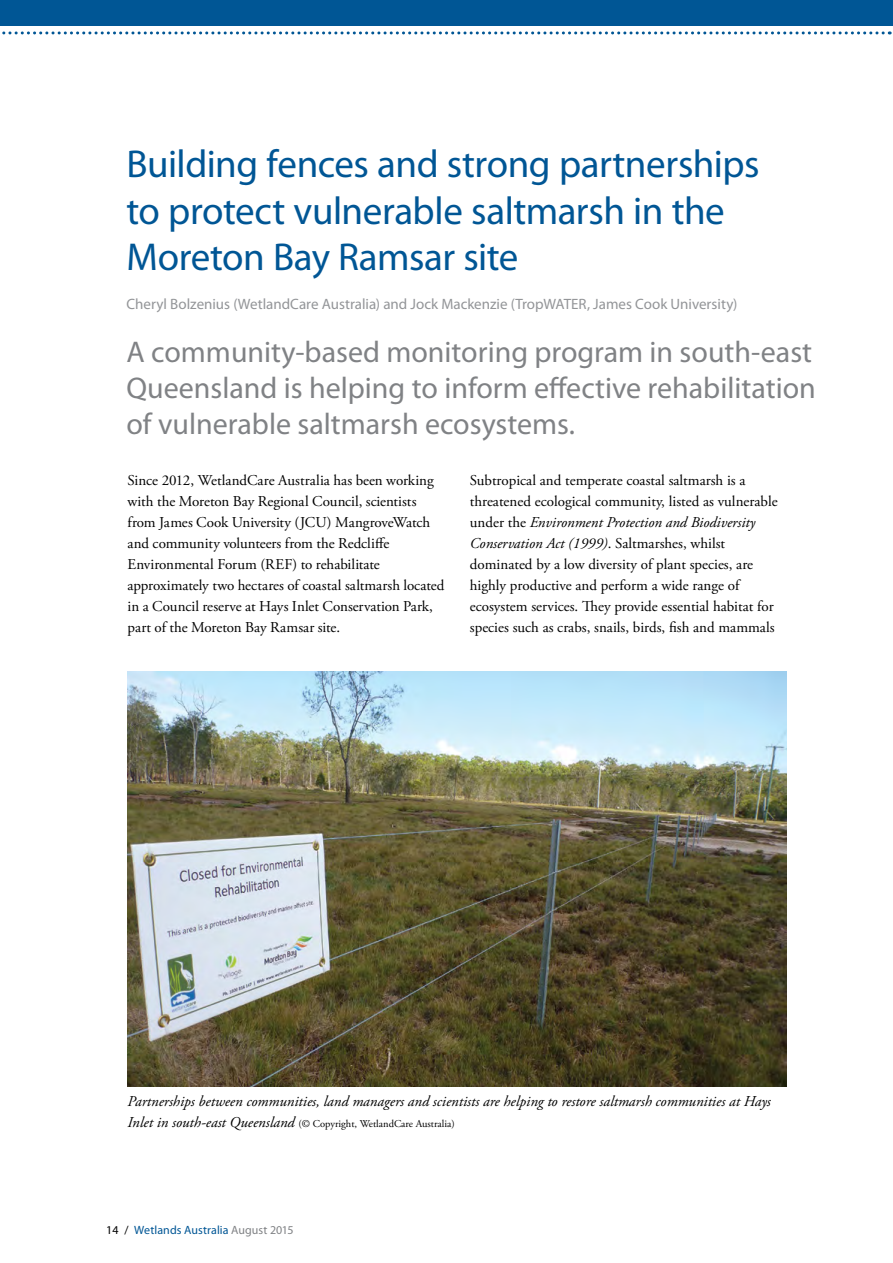
<style>
.page{position:relative;width:893px;height:1263px;background:#fff}
.page>*{position:absolute;margin:0;border:0;box-sizing:border-box;transform-origin:0 0}
._01__HEADING_1{font:39px/46.5px "Myriad Pro";letter-spacing:-.015em;color:#005695}
.INTRO_PARA{font:30px/36px "Myriad Pro";color:#808285}
._05__BODY_TEXT{font:15px/21px "Adobe Garamond Pro";color:#000}
.t1{font:italic 15px "Adobe Garamond Pro";color:#000}
.AUTHOR{font:15px "Myriad Pro";color:#939598}
.t2{font:12px "Myriad Pro";letter-spacing:.005em;color:#005695}
.t3{font:10.5px "Adobe Garamond Pro";color:#000}
.s1{font-style:italic}
.s2{font-style:italic;font-size:15px}
.s3{color:#000}
.s4{color:#808285}
</style>
<div class="page">
<svg style="left:2px;top:31px;width:881px;height:3px"></svg>
<div style="left:0;top:0;width:893px;height:26px;background:#005695"></div>
<img style="left:128px;top:672px;width:659px;height:414px">
<p class="_01__HEADING_1" style="left:126px;top:140px;width:634px">Building fences and strong partnerships to protect vulnerable saltmarsh in the<br>Moreton Bay Ramsar site</p>
<p class="AUTHOR" style="left:126px;top:295px;width:612px">Cheryl Bolzenius (WetlandCare Australia) and Jock Mackenzie (TropWATER, James Cook University)</p>
<p class="INTRO_PARA" style="left:126px;top:334px;width:691px">A community-based monitoring program in south-east<br>Queensland is helping to inform effective rehabilitation of vulnerable saltmarsh ecosystems.</p>
<p class="_05__BODY_TEXT" style="left:128px;top:470px;width:318px">Since 2012, WetlandCare Australia has been working with the Moreton Bay Regional Council, scientists from James Cook University (JCU) MangroveWatch and community volunteers from the Redcliffe Environmental Forum (REF) to rehabilitate approximately two hectares of coastal saltmarsh located in a Council reserve at Hays Inlet Conservation Park, part of the Moreton Bay Ramsar site.</p>
<p class="_05__BODY_TEXT" style="left:470px;top:470px;width:309px">Subtropical and temperate coastal saltmarsh is a threatened ecological community, listed as vulnerable under the <span class="s1">Environment Protection and Biodiversity Conservation Act (1999)</span>. Saltmarshes, whilst dominated by a low diversity of plant species, are highly productive and perform a wide range of ecosystem services. They provide essential habitat for species such as crabs, snails, birds, fish and mammals</p>
<p class="t1" style="left:128px;top:1092px;width:645px">Partnerships between communities, land managers and scientists are helping to restore saltmarsh communities at Hays</p>
<p class="t3" style="left:128px;top:1117px;width:329px"><span class="s2">Inlet in south-east Queensland</span> (© Copyright, WetlandCare Australia)</p>
<p class="t2" style="left:106px;top:1223px;width:189px"><span class="s3">14 /</span> Wetlands Australia <span class="s4">August 2015</span></p>
</div>
